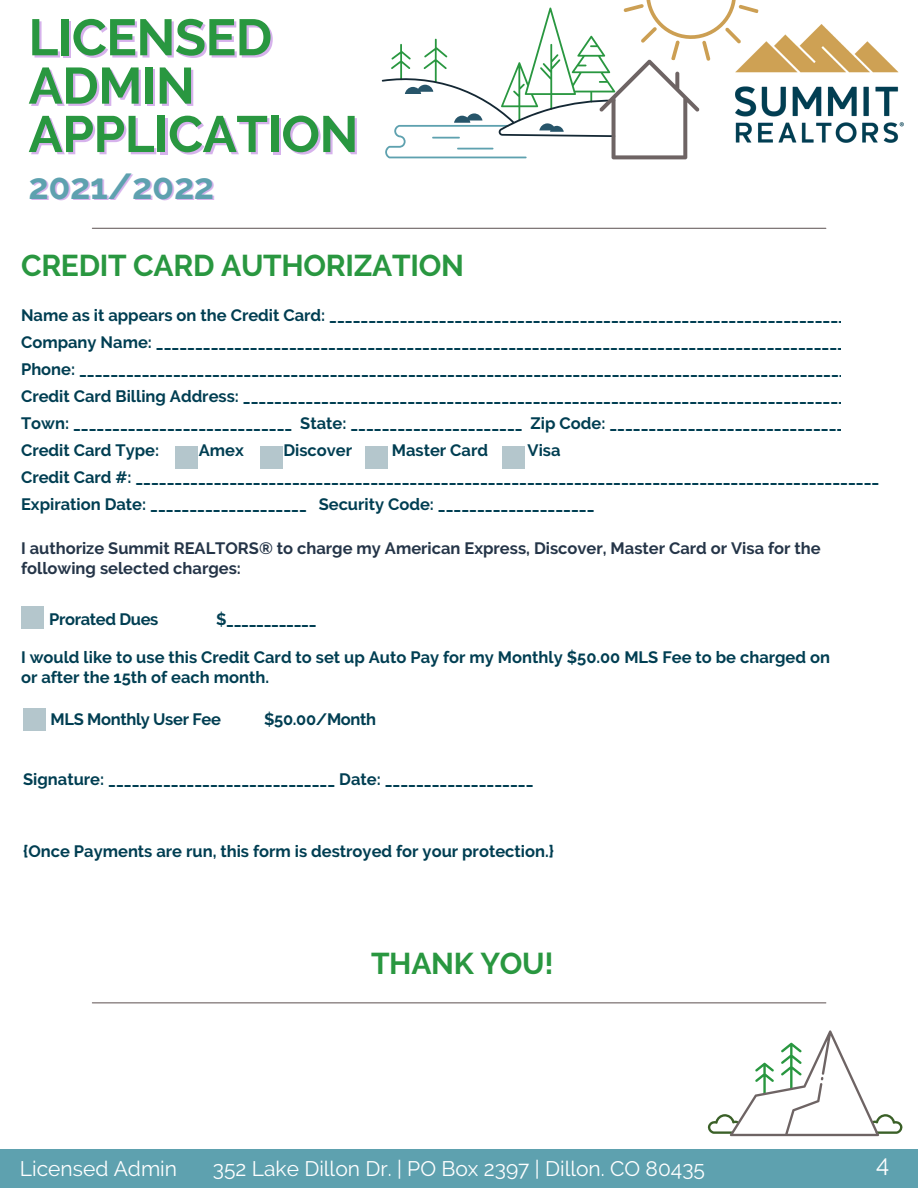
<style>
.page{position:relative;width:918px;height:1188px;background:#fff}
.page>*{position:absolute;margin:0;border:0;box-sizing:border-box;transform-origin:0 0}
.t1{font:700 51px/50.7px "Raleway";letter-spacing:-.01em;color:#299740}
.t2{font:700 36px "Raleway";letter-spacing:-.01em;color:#5ea1af}
.t3{font:700 30px "Raleway";letter-spacing:-.01em;color:#299740}
.t4{font:24px "Raleway";color:#fff}
.t5{font:21px "Raleway";color:#fff}
.t6{font:700 16.5px/27px "Raleway";color:#003e52}
.t7{font:700 16.5px/20.2px "Raleway";color:#253548}
.t8{font:700 16.5px "Raleway";letter-spacing:-.02em;color:#003e52}
.s1{color:rgb(154 63 209/.4)}
</style>
<div class="page">
<div style="left:175px;top:446px;width:22px;height:22px;background:#b4c6cc"></div>
<div style="left:260px;top:446px;width:22px;height:22px;background:#b4c6cc"></div>
<div style="left:366px;top:446px;width:22px;height:22px;background:#b4c6cc"></div>
<div style="left:21px;top:607px;width:23px;height:22px;background:#b4c6cc"></div>
<div style="left:503px;top:446px;width:22px;height:22px;background:#b4c6cc"></div>
<div style="left:23px;top:708px;width:23px;height:23px;background:#b4c6cc"></div>
<hr style="left:92px;top:1002px;width:734px;height:1px;background:#6e6464">
<svg style="left:382px;top:0;width:377px;height:159px"></svg>
<hr style="left:92px;top:228px;width:734px;height:1px;background:#6e6464">
<img style="left:736px;top:24px;width:167px;height:118px">
<div style="left:0;top:1150px;width:918px;height:38px;background:#5ea1af"></div>
<svg style="left:708px;top:1030px;width:194px;height:106px"></svg>
<p class="t1" style="left:28px;top:12px;width:245px">LICENSED<br><span class="s1">ADMIN</span></p>
<p class="t1" style="left:28px;top:109px;width:331px">APPLICATION</p>
<p class="t2" style="left:28px;top:165px;width:187px">2021/2022</p>
<p class="t3" style="left:21px;top:248px;width:444px">CREDIT CARD AUTHORIZATION</p>
<p class="t6" style="left:21px;top:301px;width:850px">Name as it appears on the Credit Card: _____________________________________________________________________<br>Company Name: _________________________________________________________________________________________</p>
<p class="t6" style="left:21px;top:355px;width:851px">Phone: _____________________________________________________________________________________________________</p>
<p class="t6" style="left:21px;top:382px;width:850px">Credit Card Billing Address: ________________________________________________________________________________</p>
<p class="t6" style="left:21px;top:409px;width:856px">Town: ____________________________ State: ______________________ Zip Code: __________________________________</p>
<p class="t6" style="left:21px;top:436px;width:140px">Credit Card Type:</p>
<p class="t6" style="left:199px;top:436px;width:47px">Amex</p>
<p class="t6" style="left:283px;top:436px;width:70px">Discover</p>
<p class="t6" style="left:392px;top:436px;width:98px">Master Card</p>
<p class="t6" style="left:528px;top:436px;width:35px">Visa</p>
<p class="t6" style="left:21px;top:463px;width:860px">Credit Card #: _______________________________________________________________________________________________</p>
<p class="t6" style="left:21px;top:490px;width:575px">Expiration Date: ____________________ Security Code: ____________________</p>
<p class="t7" style="left:21px;top:538px;width:801px">I authorize Summit REALTORS® to charge my American Express, Discover, Master Card or Visa for the following selected charges:</p>
<p class="t8" style="left:49px;top:609px;width:111px">Prorated Dues</p>
<p class="t6" style="left:216px;top:606px;width:102px">$____________</p>
<p class="t6" style="left:21px;top:647px;width:810px;line-height:20.2px">I would like to use this Credit Card to set up Auto Pay for my Monthly $50.00 MLS Fee to be charged on or after the 15th of each month.</p>
<p class="t8" style="left:51px;top:709px;width:172px">MLS Monthly User Fee</p>
<p class="t8" style="left:264px;top:709px;width:114px">$50.00/Month</p>
<p class="t6" style="left:23px;top:766px;width:512px">Signature: _____________________________ Date: ___________________</p>
<p class="t6" style="left:23px;top:837px;width:532px">{Once Payments are run, this form is destroyed for your protection.}</p>
<p class="t3" style="left:371px;top:945px;width:184px">THANK YOU!</p>
<p class="t5" style="left:20px;top:1157px;width:159px">Licensed Admin</p>
<p class="t5" style="left:213px;top:1157px;width:494px">352 Lake Dillon Dr. | PO Box 2397 | Dillon. CO 80435</p>
<p class="t4" style="left:876px;top:1149px;width:15px">4</p>
</div>
